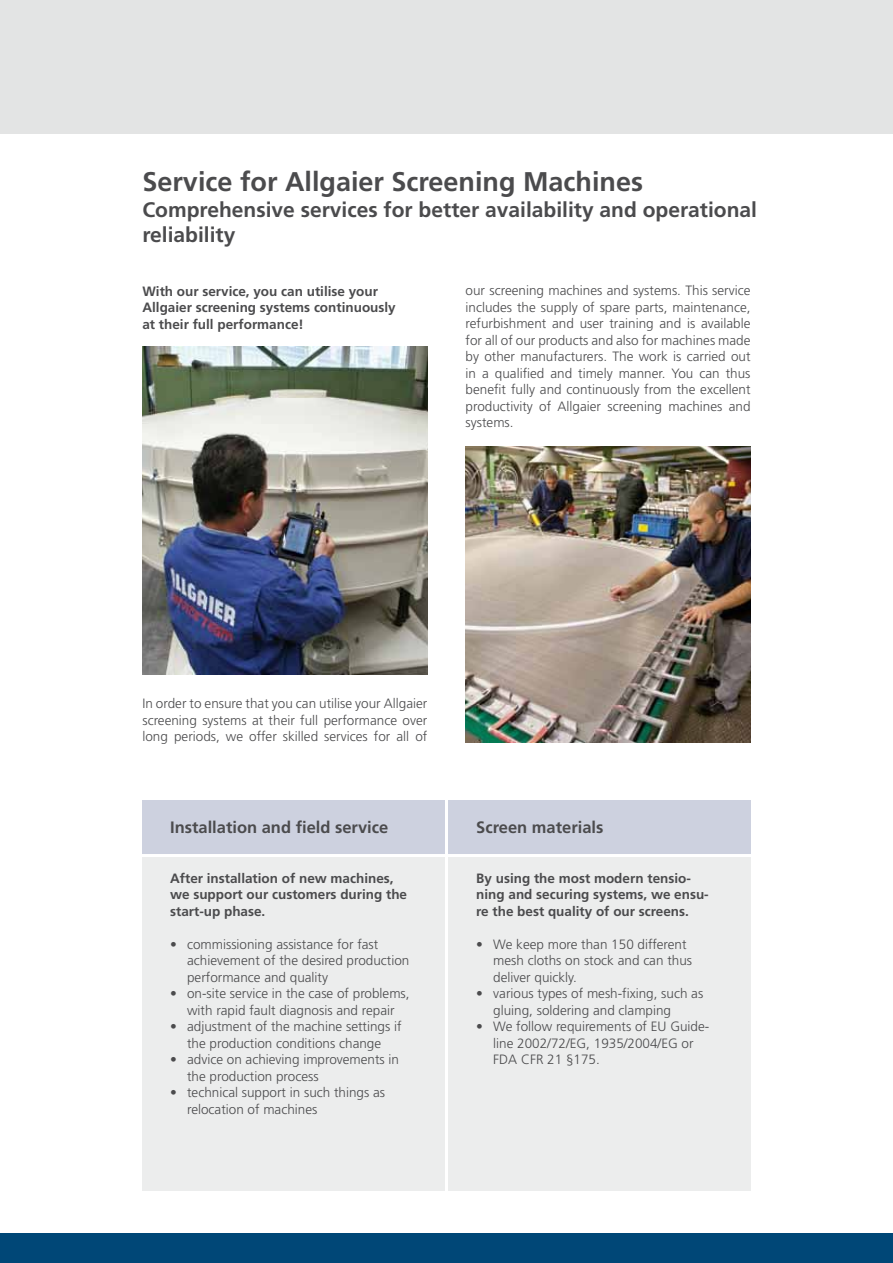
<style>
.page{position:relative;width:893px;height:1263px;background:#fff}
.page>*{position:absolute;margin:0;border:0;box-sizing:border-box;transform-origin:0 0}
.t1{font:700 27px "Frutiger";color:#4b4b4d}
.t2{font:700 21px/25.2px "Frutiger";color:#4b4b4d}
.t3{font:700 16.5px "Frutiger";color:#4b4b4d}
.t4{font:300 13.5px/16.5px "Frutiger";color:#4b4b4d}
.t5{font:700 13.5px/16.5px "Frutiger";color:#4b4b4d}
</style>
<div class="page">
<div style="left:0;top:0;width:893px;height:134px;background:#e3e4e4"></div>
<div style="left:0;top:1233px;width:893px;height:30px;background:#004777"></div>
<div style="left:142px;top:800px;width:608px;height:391px;background:#eceded"></div>
<div style="left:142px;top:800px;width:608px;height:56px;background:#cdd1df"></div>
<hr style="left:445px;top:789px;width:3px;height:412px;background:#fff">
<hr style="left:128px;top:854px;width:642px;height:3px;background:#fff">
<img style="left:142px;top:347px;width:285px;height:327px">
<img style="left:466px;top:446px;width:284px;height:296px">
<h1 class="t1" style="left:142px;top:166px;width:502px">Service for Allgaier Screening Machines</h1>
<h2 class="t2" style="left:142px;top:197px;width:616px">Comprehensive services for better availability and operational reliability</h2>
<p class="t5" style="left:142px;top:283px;width:255px">With our service, you can utilise your<br>Allgaier screening systems continuously at their full performance!</p>
<p class="t4" style="left:466px;top:283px;width:286px;text-align:justify">our screening machines and systems. This service includes the supply of spare parts, maintenance, refurbishment and user training and is available for all of our products and also for machines made by other manufacturers. The work is carried out in a qualified and timely manner. You can thus benefit fully and continuously from the excellent productivity of Allgaier screening machines and systems.</p>
<p class="t4" style="left:142px;top:695px;width:286px;text-align:justify">In order to ensure that you can utilise your Allgaier screening systems at their full performance over long periods, we offer skilled services for all of</p>
<p class="t3" style="left:170px;top:818px;width:220px">Installation and field service</p>
<p class="t5" style="left:170px;top:870px;width:239px">After installation of new machines, we support our customers during the start-up phase.</p>
<p class="t4" style="left:187px;top:936px;width:224px;text-indent:-17px">• commissioning assistance for fast achievement of the desired production performance and quality</p>
<p class="t4" style="left:170px;top:985px;width:241px;text-align:center">• on-site service in the case of problems, with rapid fault diagnosis and repair</p>
<p class="t4" style="left:170px;top:1018px;width:233px;text-align:center">• adjustment of the machine settings if the production conditions change</p>
<p class="t4" style="left:187px;top:1051px;width:214px;text-indent:-17px">• advice on achieving improvements in the production process</p>
<p class="t4" style="left:187px;top:1084px;width:200px;text-indent:-17px">• technical support in such things as relocation of machines</p>
<p class="t3" style="left:476px;top:818px;width:129px">Screen materials</p>
<p class="t5" style="left:476px;top:870px;width:234px">By using the most modern tensio&shy;ning and securing systems, we ensu&shy;re the best quality of our screens.</p>
<p class="t4" style="left:493px;top:936px;width:200px;text-indent:-17px">• We keep more than 150 different mesh cloths on stock and can thus deliver quickly.</p>
<p class="t4" style="left:493px;top:985px;width:212px;text-indent:-17px">• various types of mesh-fixing, such as gluing, soldering and clamping</p>
<p class="t4" style="left:493px;top:1018px;width:218px;text-indent:-17px">• We follow requirements of EU Guide&shy;line 2002/72/EG, 1935/2004/EG or<br>FDA CFR 21 §175.</p>
</div>
